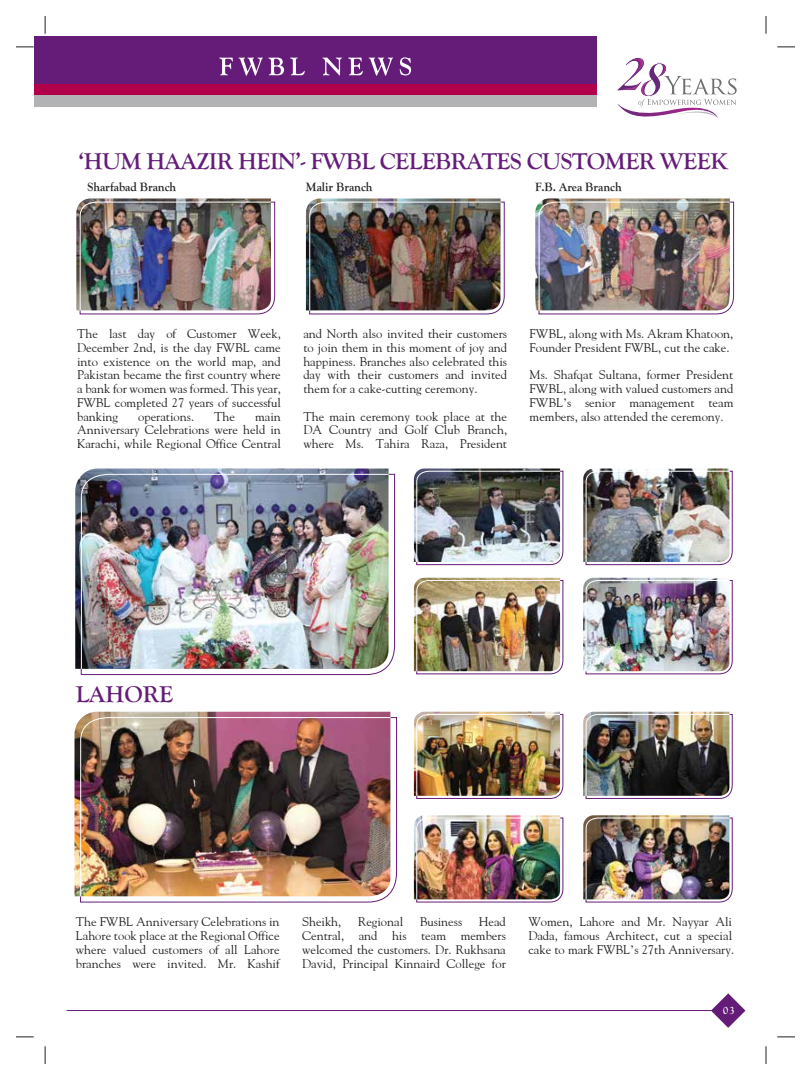
<style>
.page{position:relative;width:811px;height:1080px;background:#fff}
.page>*{position:absolute;margin:0;border:0;box-sizing:border-box;transform-origin:0 0}
.t1{font:700 23.75px "Goudy Old Style T";letter-spacing:-.02em;color:#641c78}
.t2{font:12.5px/13.8px "Goudy";color:#221f20;text-align:justify}
.t3{font:700 12.5px "Goudy Old Style T";color:#221f20}
.t4{font:700 11.25px "Goudy Old Style T";color:#fff;scale:.9 1}
.s1{font-family:"Times"}
</style>
<div class="page">
<div style="left:34px;top:36px;width:562px;height:71px;background:#641c78"></div>
<div style="left:34px;top:85px;width:562px;height:10px;background:#b00049"></div>
<div style="left:34px;top:95px;width:562px;height:12px;background:#b1b3b5"></div>
<svg style="left:219px;top:58px;width:13px;height:17px"></svg>
<svg style="left:238px;top:58px;width:46px;height:18px"></svg>
<svg style="left:290px;top:58px;width:14px;height:17px"></svg>
<svg style="left:322px;top:58px;width:20px;height:17px"></svg>
<svg style="left:348px;top:58px;width:14px;height:17px"></svg>
<svg style="left:368px;top:58px;width:25px;height:18px"></svg>
<svg style="left:399px;top:57px;width:12px;height:18px"></svg>
<svg style="left:617px;top:57px;width:119px;height:61px"></svg>
<svg style="left:765px;top:16px;width:1px;height:18px"></svg>
<svg style="left:45px;top:16px;width:1px;height:18px"></svg>
<svg style="left:16px;top:47px;width:18px;height:1px"></svg>
<svg style="left:16px;top:1037px;width:18px;height:1px"></svg>
<svg style="left:777px;top:47px;width:17px;height:1px"></svg>
<svg style="left:777px;top:1037px;width:17px;height:1px"></svg>
<svg style="left:765px;top:1046px;width:1px;height:18px"></svg>
<svg style="left:45px;top:1046px;width:1px;height:18px"></svg>
<svg style="left:711px;top:993px;width:34px;height:35px"></svg>
<hr style="left:67px;top:1010px;width:653px;height:1px;background:#641c78">
<img style="left:76px;top:198px;width:195px;height:112px">
<img style="left:80px;top:202px;width:195px;height:112px">
<img style="left:306px;top:198px;width:194px;height:112px">
<img style="left:309px;top:202px;width:195px;height:112px">
<img style="left:583px;top:469px;width:146px;height:93px">
<img style="left:585px;top:471px;width:147px;height:94px">
<img style="left:413px;top:712px;width:146px;height:84px">
<img style="left:416px;top:714px;width:146px;height:85px">
<svg style="left:80px;top:717px;width:317px;height:186px"></svg>
<img style="left:74px;top:712px;width:316px;height:184px">
<img style="left:80px;top:717px;width:310px;height:179px">
<img style="left:583px;top:712px;width:146px;height:84px">
<img style="left:585px;top:714px;width:147px;height:85px">
<img style="left:583px;top:815px;width:146px;height:84px">
<img style="left:585px;top:818px;width:147px;height:84px">
<svg style="left:81px;top:474px;width:314px;height:201px"></svg>
<img style="left:75px;top:469px;width:313px;height:200px">
<img style="left:81px;top:474px;width:307px;height:195px">
<img style="left:413px;top:578px;width:146px;height:93px">
<img style="left:416px;top:580px;width:147px;height:94px">
<img style="left:413px;top:815px;width:146px;height:84px">
<img style="left:416px;top:818px;width:146px;height:84px">
<img style="left:583px;top:578px;width:141px;height:93px">
<img style="left:585px;top:580px;width:147px;height:94px">
<img style="left:535px;top:198px;width:194px;height:112px">
<img style="left:538px;top:202px;width:195px;height:112px">
<img style="left:413px;top:469px;width:146px;height:93px">
<img style="left:416px;top:471px;width:147px;height:94px">
<h1 class="t1" style="left:78px;top:148px;width:650px">‘HUM HAAZIR HEIN’- FWBL CELEBRATES CUSTOMER WEEK</h1>
<p class="t3" style="left:535px;top:180px;width:88px">F.B. Area Branch</p>
<p class="t3" style="left:87px;top:180px;width:90px">Sharfabad Branch</p>
<p class="t3" style="left:306px;top:180px;width:68px">Malir Branch</p>
<p class="t2" style="left:77px;top:327px;width:205px">The last day of Customer Week, December 2nd, is the day FWBL came into existence on the world map, and Pakistan became the first country where a bank for women was formed. This year, FWBL completed 27 years of successful banking</p>
<p class="t2" style="left:138px;top:409px;width:57px">operations.</p>
<p class="t2" style="left:214px;top:409px;width:22px">The</p>
<p class="t2" style="left:77px;top:409px;width:205px;text-indent:178px">main Anniversary Celebrations were held in Karachi, while Regional Office Central</p>
<p class="t2" style="left:303px;top:327px;width:205px">and North also invited their customers to join them in this moment of joy and happiness. Branches also celebrated this day with their customers and invited them for a cake-cutting ceremony.</p>
<p class="t2" style="left:303px;top:409px;width:205px">The main ceremony took place at the DA Country and Golf Club Branch, where Ms. Tahira Raza, President</p>
<p class="t2" style="left:529px;top:327px;width:205px">FWBL, along with Ms. Akram Khatoon,<br>Founder President FWBL, cut the cake.</p>
<p class="t2" style="left:529px;top:368px;width:205px">Ms. Shafqat Sultana, former President FWBL, along with valued customers and FWBL<span class="s1">’</span>s senior management team members, also attended the ceremony.</p>
<h1 class="t1" style="left:76px;top:681px;width:99px">LAHORE</h1>
<p class="t2" style="left:76px;top:915px;width:205px">The FWBL Anniversary Celebrations in Lahore took place at the Regional Office where valued customers of all Lahore branches were invited. Mr. Kashif</p>
<p class="t2" style="left:302px;top:915px;width:41px">Sheikh,</p>
<p class="t2" style="left:358px;top:915px;width:47px">Regional</p>
<p class="t2" style="left:419px;top:915px;width:44px">Business</p>
<p class="t2" style="left:302px;top:915px;width:205px;text-indent:176px">Head Central, and his team members welcomed the customers. Dr. Rukhsana David, Principal Kinnaird College for</p>
<p class="t2" style="left:528px;top:915px;width:207px;text-align:left">Women, Lahore and Mr. Nayyar Ali<br>Dada, famous Architect, cut a special cake to mark FWBL<span class="s1">’</span>s 27th Anniversary.</p>
<p class="t4" style="left:722px;top:1004px;width:14px">03</p>
</div>
